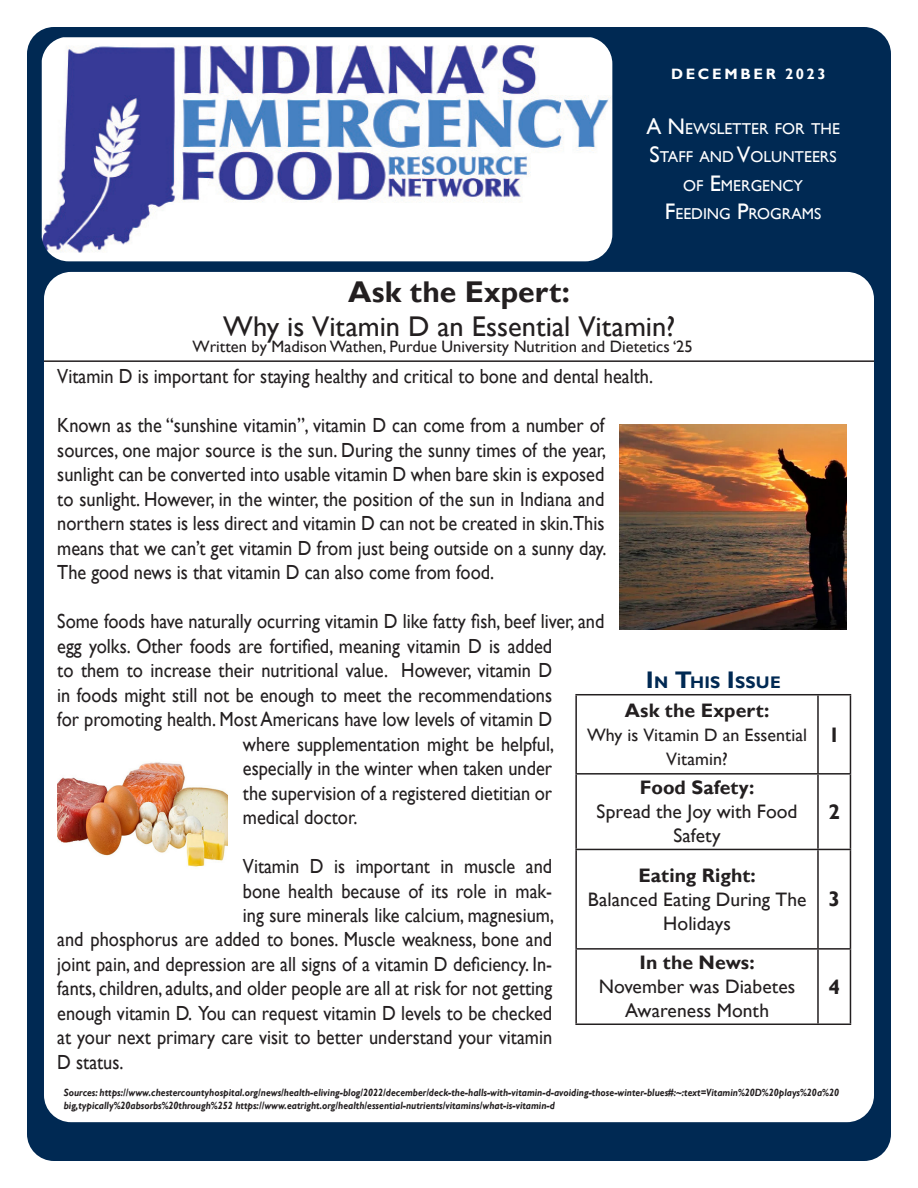
<style>
.page{position:relative;width:918px;height:1188px;background:#fff}
.page>*{position:absolute;margin:0;border:0;box-sizing:border-box;transform-origin:0 0}
.t1{font:700 30px "Gill Sans";letter-spacing:.005em;color:#231f20}
.t2{font:28.5px "Gill Sans";color:#231f20}
.t3{font:700 21px "Gill Sans";color:#231f20}
.t4{font:20.4px/24.5px "Gill Sans";color:#231f20;text-align:justify;scale:.9 1}
.t5{font:19.5px/24px "Gill Sans";color:#231f20;text-align:center}
.t6{font:700 19.5px "Gill Sans";letter-spacing:.005em;color:#231f20}
.t7{font:18px/24px "Gill Sans";color:#231f20;text-align:center}
.t8{font:700 16.8px "Gill Sans";letter-spacing:.01em;color:#002953}
.t9{font:16.5px "Gill Sans";color:#231f20}
.t10{font:15.75px/28.5px "Gill Sans";color:#fff;text-align:center}
.t11{font:700 15px "Gill Sans";letter-spacing:.175em;color:#fff}
.t12{font:italic 700 10.5px/12.6px "Gill Sans";color:#231f20;scale:.9 1}
.s1{font-size:22.5px}
.s2{font-size:24px}
</style>
<div class="page">
<div style="left:27px;top:27px;width:864px;height:1134px;background:#002953;border-radius:27px"></div>
<div style="left:44px;top:272px;width:830px;height:850px;background:#fff;border-radius:27px"></div>
<hr style="left:44px;top:360px;width:830px;height:2px;background:#231f20">
<img style="left:42px;top:37px;width:570px;height:224px">
<hr style="left:575px;top:694px;width:243px;height:1px;background:#231f20">
<hr style="left:575px;top:695px;width:2px;height:78px;background:#231f20">
<hr style="left:818px;top:694px;width:33px;height:1px;background:#231f20">
<hr style="left:817px;top:695px;width:2px;height:78px;background:#231f20">
<hr style="left:850px;top:695px;width:1px;height:78px;background:#231f20">
<hr style="left:575px;top:773px;width:243px;height:2px;background:#231f20">
<hr style="left:575px;top:775px;width:2px;height:74px;background:#231f20">
<hr style="left:818px;top:773px;width:33px;height:2px;background:#231f20">
<hr style="left:817px;top:775px;width:2px;height:74px;background:#231f20">
<hr style="left:850px;top:775px;width:1px;height:74px;background:#231f20">
<hr style="left:575px;top:849px;width:243px;height:1px;background:#231f20">
<hr style="left:575px;top:850px;width:2px;height:98px;background:#231f20">
<hr style="left:818px;top:849px;width:33px;height:1px;background:#231f20">
<hr style="left:817px;top:850px;width:2px;height:98px;background:#231f20">
<hr style="left:850px;top:850px;width:1px;height:98px;background:#231f20">
<hr style="left:575px;top:948px;width:243px;height:2px;background:#231f20">
<hr style="left:575px;top:950px;width:2px;height:74px;background:#231f20">
<hr style="left:818px;top:948px;width:33px;height:2px;background:#231f20">
<hr style="left:817px;top:950px;width:2px;height:74px;background:#231f20">
<hr style="left:850px;top:950px;width:1px;height:74px;background:#231f20">
<hr style="left:575px;top:1024px;width:243px;height:1px;background:#231f20">
<hr style="left:818px;top:1024px;width:33px;height:1px;background:#231f20">
<img style="left:619px;top:425px;width:228px;height:204px">
<img style="left:57px;top:762px;width:171px;height:105px">
<p class="t11" style="left:671px;top:65px;width:156px">DECEMBER 2023</p>
<p class="t10" style="left:646px;top:114px;width:195px"><span class="s1">A N</span>EWSLETTER FOR THE<br><span class="s1">S</span>TAFF AN D <span class="s1">V</span>OLUNTEERS<br>OF <span class="s1">E</span>MERGENCY<br><span class="s1">-F</span>EEDING <span class="s1">P</span>ROGRAMS</p>
<p class="t1" style="left:348px;top:274px;width:223px">Ask the Expert:</p>
<p class="t2" style="left:223px;top:310px;width:454px">Why is Vitamin D an Essential Vitamin?</p>
<p class="t9" style="left:193px;top:337px;width:502px">Written by Madison Wathen, Purdue University Nutrition and Dietetics ‘25</p>
<p class="t4" style="left:57px;top:365px;width:664px">Vitamin D is important for staying healthy and critical to bone and dental health.</p>
<p class="t4" style="left:57px;top:414px;width:612px">Known as the “sunshine vitamin”, vitamin D can come from a number of sources, one major source is the sun. During the sunny times of the year, sunlight can be converted into usable vitamin D when bare skin is exposed to sunlight. However, in the winter, the position of the sun in Indiana and northern states is less direct and vitamin D can not be created in skin.This means that we can’t get vitamin D from just being outside on a sunny day.<br>The good news is that vitamin D can also come from food.</p>
<p class="t4" style="left:57px;top:610px;width:609px">Some foods have naturally ocurring vitamin D like fatty fish, beef liver, and</p>
<p class="t4" style="left:57px;top:634px;width:551px">egg yolks. Other foods are fortified, meaning vitamin D is added</p>
<p class="t4" style="left:57px;top:659px;width:551px">to them to increase their nutritional value. However, vitamin D</p>
<p class="t4" style="left:57px;top:683px;width:551px">in foods might still not be enough to meet the recommendations</p>
<p class="t4" style="left:57px;top:707px;width:551px">for promoting health. Most Americans have low levels of vitamin D</p>
<p class="t4" style="left:243px;top:732px;width:347px">where supplementation might be helpful,</p>
<p class="t4" style="left:243px;top:756px;width:345px">especially in the winter when taken under</p>
<p class="t4" style="left:243px;top:781px;width:345px">the supervision of a registered dietitian or</p>
<p class="t4" style="left:243px;top:805px;width:129px">medical doctor.</p>
<p class="t4" style="left:243px;top:854px;width:345px">Vitamin D is important in muscle and</p>
<p class="t4" style="left:243px;top:879px;width:345px">bone health because of its role in mak-</p>
<p class="t4" style="left:243px;top:903px;width:347px">ing sure minerals like calcium, magnesium,</p>
<p class="t4" style="left:57px;top:928px;width:551px">and phosphorus are added to bones. Muscle weakness, bone and</p>
<p class="t4" style="left:57px;top:952px;width:551px">joint pain, and depression are all signs of a vitamin D deficiency. In-</p>
<p class="t4" style="left:57px;top:977px;width:552px">fants, children, adults, and older people are all at risk for not getting</p>
<p class="t4" style="left:57px;top:1001px;width:551px">enough vitamin D. You can request vitamin D levels to be checked</p>
<p class="t4" style="left:57px;top:1026px;width:551px">at your next primary care visit to better understand your vitamin</p>
<p class="t4" style="left:57px;top:1050px;width:75px">D status.</p>
<p class="t8" style="left:646px;top:672px;width:136px"><span class="s2">I</span>N <span class="s2">T</span>HIS <span class="s2">I</span>SSUE</p>
<p class="t6" style="left:625px;top:699px;width:146px">Ask the Expert:</p>
<p class="t7" style="left:587px;top:723px;width:222px">Why is Vitamin D an Essential<br>Vitamin?</p>
<p class="t3" style="left:828px;top:722px;width:13px">1</p>
<p class="t6" style="left:640px;top:776px;width:116px">Food Safety:</p>
<p class="t5" style="left:597px;top:800px;width:202px">Spread the Joy with Food<br>Safety</p>
<p class="t3" style="left:828px;top:799px;width:13px">2</p>
<p class="t6" style="left:638px;top:864px;width:119px">Eating Right:</p>
<p class="t5" style="left:588px;top:888px;width:220px">Balanced Eating During The<br>Holidays</p>
<p class="t3" style="left:828px;top:887px;width:13px">3</p>
<p class="t6" style="left:639px;top:951px;width:117px">In the News:</p>
<p class="t5" style="left:599px;top:975px;width:198px">November was Diabetes<br>Awareness Month</p>
<p class="t3" style="left:828px;top:974px;width:13px">4</p>
<p class="t12" style="left:64px;top:1087px;width:863px">Sources: https://www.chestercountyhospital.org/news/health-eliving-blog/2022/december/deck-the-halls-with-vitamin-d-avoiding-those-winter-blues#:~:text=Vitamin%20D%20plays%20a%20 big,typically%20absorbs%20through%252 https://www.eatright.org/health/essential-nutrients/vitamins/what-is-vitamin-d</p>
</div>
